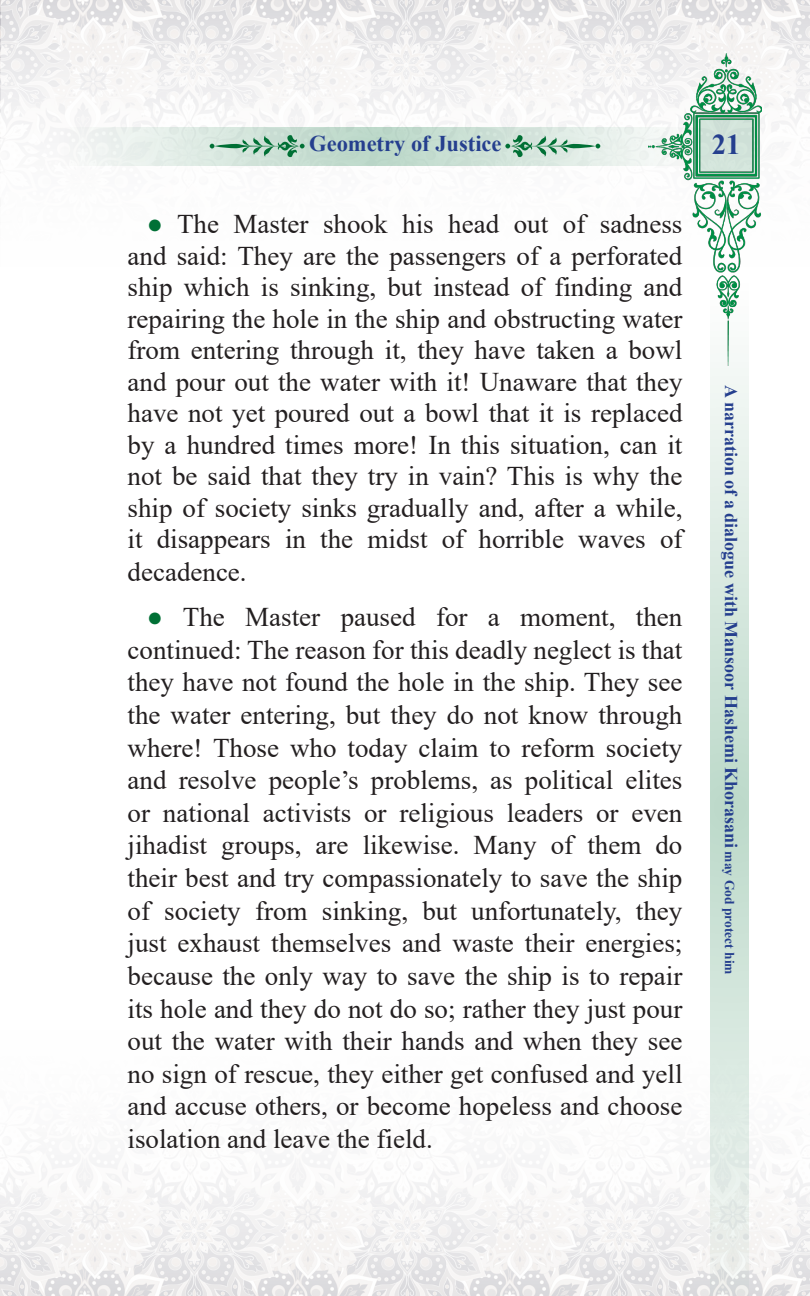
<style>
.page{position:relative;width:810px;height:1296px;background:#fff}
.page>*{position:absolute;margin:0;border:0;box-sizing:border-box;transform-origin:0 0}
.t1{font:700 28.57px "Times New Roman";color:#253f8e}
.t2{font:27px/32.6px "Times New Roman";color:#231f20;text-align:justify}
.t3{font:700 22.5px "Times New Roman";color:#253f8e}
.t4{font:700 18px "Times New Roman";color:#253f8e}
.s1{color:#007035}
.s2{font-size:13.5px}
</style>
<div class="page">
<img style="left:0;top:0;width:810px;height:379px">
<img style="left:0;top:918px;width:810px;height:378px">
<svg style="left:56px;top:127px;width:592px;height:38px;background:#d6e6dd"></svg>
<svg style="left:505px;top:134px;width:95px;height:25px;background:#b1d1c0"></svg>
<svg style="left:210px;top:134px;width:95px;height:25px;background:#a8ccb9"></svg>
<img style="left:648px;top:54px;width:114px;height:312px">
<svg style="left:711px;top:278px;width:38px;height:1018px;background:#d7e7de"></svg>
<div style="left:700px;top:120px;width:52px;height:52px;background:#d1e3da"></div>
<p class="t3" style="left:309px;top:127px;width:194px">Geometry of Justice</p>
<p class="t1" style="left:712px;top:124px;width:30px">21</p>
<p class="t2" style="left:128px;top:207px;width:556px;line-height:31.5px;text-indent:19px"><span class="s1">●</span> The Master shook his head out of sadness and said: They are the passengers of a perforated ship which is sinking, but instead of finding and repairing the hole in the ship and obstructing water from entering through it, they have taken a bowl and pour out the water with it! Unaware that they have not yet poured out a bowl that it is replaced by a hundred times more! In this situation, can it not be said that they try in vain? This is why the ship of society sinks gradually and, after a while, it disappears in the midst of horrible waves of decadence.</p>
<p class="t2" style="left:128px;top:600px;width:556px;text-indent:19px"><span class="s1">●</span> The Master paused for a moment, then continued: The reason for this deadly neglect is that they have not found the hole in the ship. They see the water entering, but they do not know through where! Those who today claim to reform society and resolve people’s problems, as political elites or national activists or religious leaders or even jihadist groups, are likewise. Many of them do their best and try compassionately to save the ship of society from sinking, but unfortunately, they just exhaust themselves and waste their energies; because the only way to save the ship is to repair its hole and they do not do so; rather they just pour out the water with their hands and when they see no sign of rescue, they either get confused and yell and accuse others, or become hopeless and choose isolation and leave the field.</p>
<p class="t4" style="left:744px;top:385px;width:591px;rotate:90deg">A narration of a dialogue with Mansoor Hashemi Khorasani <span class="s2">may God protect him</span></p>
</div>
